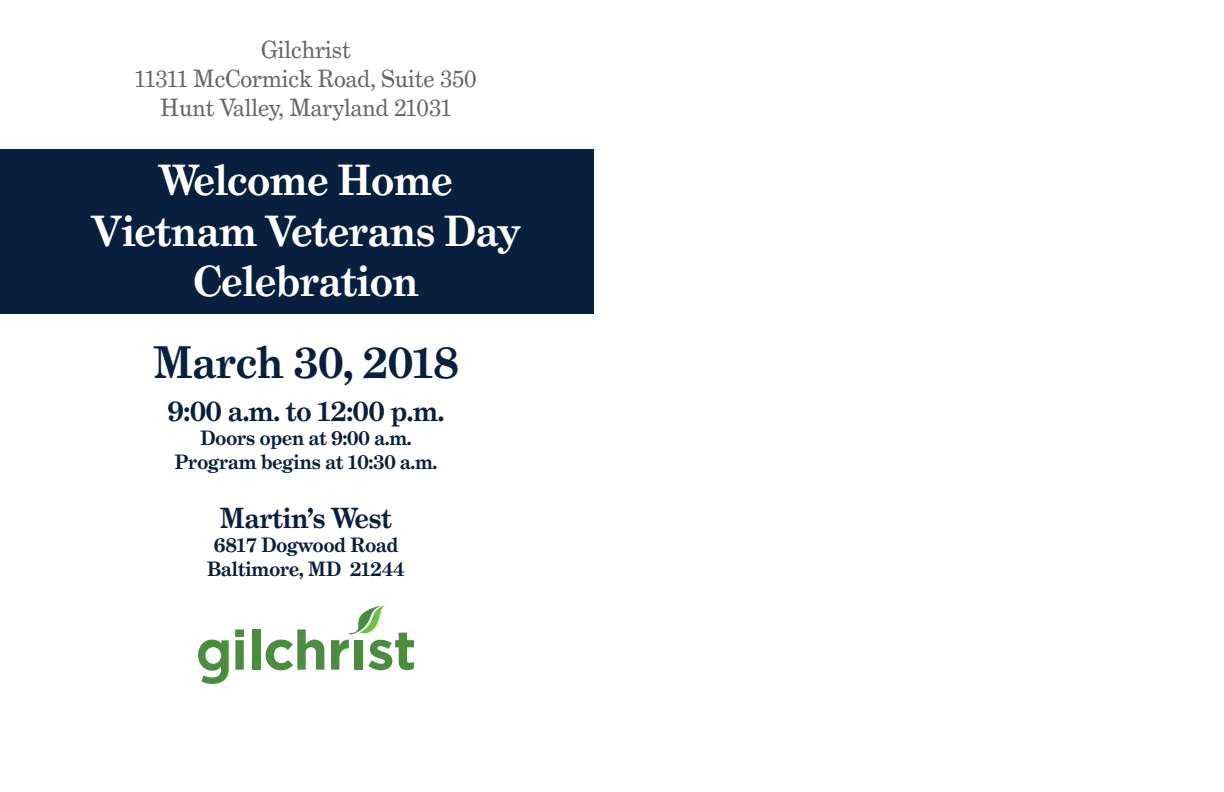
<style>
.page{position:relative;width:1224px;height:792px;background:#fff}
.page>*{position:absolute;margin:0;border:0;box-sizing:border-box;transform-origin:0 0}
.t1{font:700 44px "Grad";color:#081f40}
.t2{font:700 42px/50.4px "Grad";color:#fff;text-align:center}
.t3{font:700 28px "Grad";color:#081f40}
.t4{font:24px/28.8px "Grad";color:#64666a;text-align:center}
.t5{font:700 20px/24px "Grad";color:#081f40;text-align:center}
</style>
<div class="page">
<div style="left:0;top:150px;width:594px;height:164px;background:#081f40"></div>
<svg style="left:235px;top:629px;width:9px;height:41px"></svg>
<div style="left:252px;top:629px;width:8px;height:41px;background:#4c8c40"></div>
<svg style="left:266px;top:629px;width:58px;height:41px"></svg>
<svg style="left:331px;top:605px;width:83px;height:65px"></svg>
<svg style="left:198px;top:640px;width:31px;height:44px"></svg>
<p class="t4" style="left:135px;top:35px;width:343px">Gilchrist<br>11311 McCormick Road, Suite 350<br>Hunt Valley, Maryland 21031</p>
<h2 class="t2" style="left:92px;top:156px;width:429px">Welcome Home<br>Vietnam Veterans Day<br>Celebration</h2>
<h1 class="t1" style="left:154px;top:334px;width:306px">March 30, 2018</h1>
<h3 class="t3" style="left:168px;top:393px;width:278px">9:00 a.m. to 12:00 p.m.</h3>
<p class="t5" style="left:175px;top:426px;width:264px">Doors open at 9:00 a.m.<br>Program begins at 10:30 a.m.</p>
<h3 class="t3" style="left:220px;top:501px;width:174px">Martin’s West</h3>
<p class="t5" style="left:207px;top:533px;width:199px">6817 Dogwood Road<br>Baltimore, MD 21244</p>
</div>
